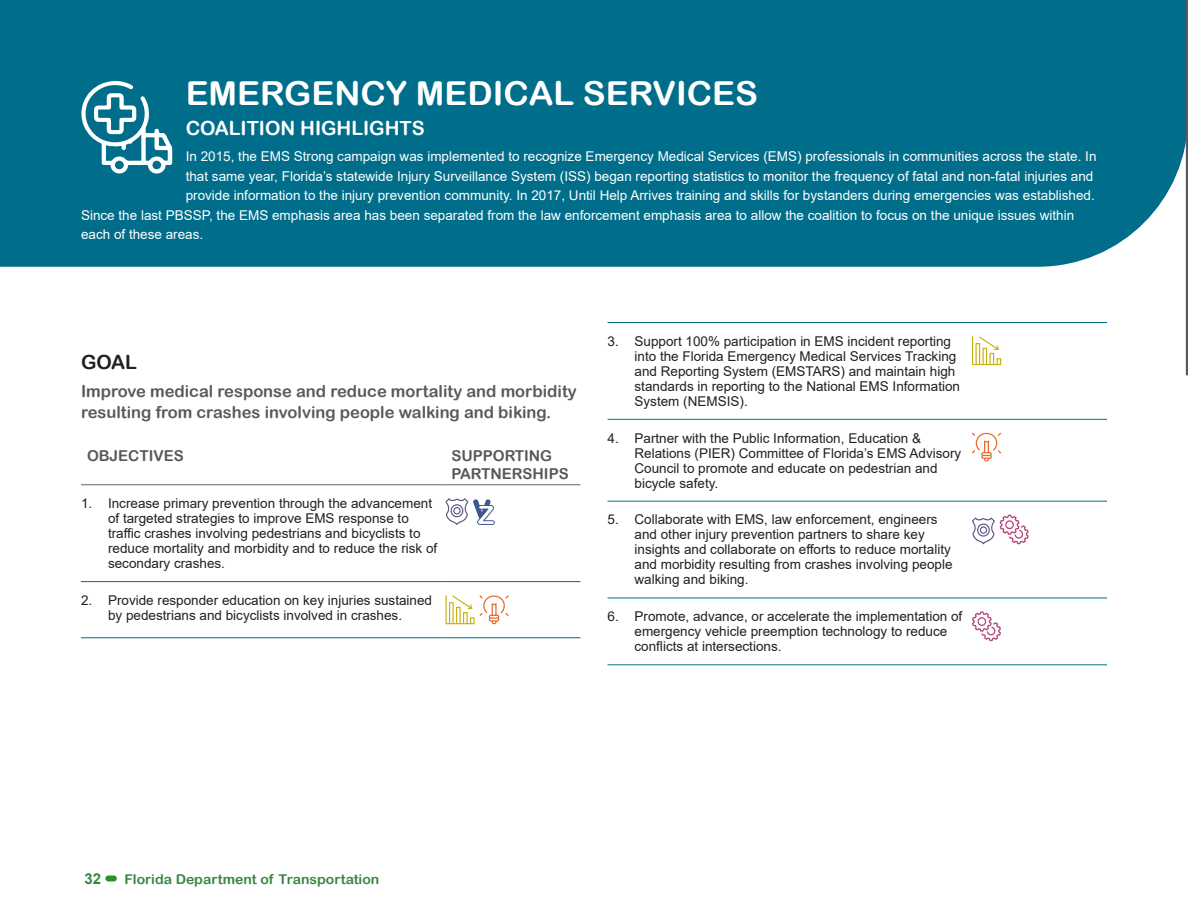
<style>
.page{position:relative;width:1188px;height:918px;background:#fff}
.page>*{position:absolute;margin:0;border:0;box-sizing:border-box;transform-origin:0 0}
.Heading_1{font:33px "Arial Rounded MT Bold";color:#fff;scale:1.04 1}
.Heading_2{font:19.5px "Arial Rounded MT Bold";color:#fff}
.Heading_2-2{font:19.5px "Arial Rounded MT Bold";color:#231f20}
.Goal{font:16.5px/21px "Arial Rounded MT Bold";color:#595a5c}
.Heading_3{font:15px/18px "Arial Rounded MT Bold";color:#57585a}
.t1{font:700 15px "Arial";color:#398644}
.t2{font:13.5px/15px "Arial";color:#231f20}
.t3{font:13.5px "Arial";color:#fff}
.t4{font:13.5px "Arial Rounded MT Bold";color:#398644;scale:1.04 1}
</style>
<div class="page">
<div style="left:0;top:0;width:1186px;height:267px;background:#006e8b"></div>
<svg style="left:81px;top:81px;width:91px;height:93px"></svg>
<hr style="left:81px;top:581px;width:365px;height:1px;background:#006e8b">
<hr style="left:446px;top:581px;width:134px;height:1px;background:#006e8b">
<hr style="left:81px;top:637px;width:365px;height:1px;background:#006e8b">
<hr style="left:446px;top:637px;width:134px;height:1px;background:#006e8b">
<hr style="left:81px;top:484px;width:365px;height:1px;background:#636366">
<hr style="left:446px;top:484px;width:134px;height:1px;background:#636366">
<svg style="left:445px;top:498px;width:50px;height:27px"></svg>
<svg style="left:445px;top:595px;width:64px;height:30px"></svg>
<hr style="left:608px;top:322px;width:364px;height:1px;background:#006e8b">
<hr style="left:972px;top:322px;width:135px;height:1px;background:#006e8b">
<hr style="left:608px;top:419px;width:364px;height:1px;background:#006e8b">
<hr style="left:972px;top:419px;width:135px;height:1px;background:#006e8b">
<hr style="left:608px;top:501px;width:364px;height:1px;background:#006e8b">
<hr style="left:972px;top:501px;width:135px;height:1px;background:#006e8b">
<hr style="left:608px;top:598px;width:364px;height:1px;background:#006e8b">
<hr style="left:972px;top:598px;width:135px;height:1px;background:#006e8b">
<hr style="left:608px;top:664px;width:364px;height:1px;background:#006e8b">
<hr style="left:972px;top:664px;width:135px;height:1px;background:#006e8b">
<svg style="left:972px;top:336px;width:29px;height:29px"></svg>
<svg style="left:972px;top:433px;width:29px;height:29px"></svg>
<svg style="left:972px;top:515px;width:57px;height:29px"></svg>
<svg style="left:972px;top:611px;width:29px;height:30px"></svg>
<svg style="left:1186px;top:0;width:2px;height:375px"></svg>
<svg style="left:108px;top:875px;width:6px;height:6px"></svg>
<p class="Heading_1" style="left:186px;top:74px;width:552px">EMERGENCY MEDICAL SERVICES</p>
<p class="Heading_2" style="left:186px;top:117px;width:240px">COALITION HIGHLIGHTS</p>
<p class="t3" style="left:186px;top:147px;width:912px">In 2015, the EMS Strong campaign was implemented to recognize Emergency Medical Services (EMS) professionals in communities across the state. In</p>
<p class="t3" style="left:186px;top:167px;width:909px">that same year, Florida’s statewide Injury Surveillance System (ISS) began reporting statistics to monitor the frequency of fatal and non-fatal injuries and</p>
<p class="t3" style="left:186px;top:186px;width:911px">provide information to the injury prevention community. In 2017, Until Help Arrives training and skills for bystanders during emergencies was established.</p>
<p class="t3" style="left:81px;top:206px;width:995px">Since the last PBSSP, the EMS emphasis area has been separated from the law enforcement emphasis area to allow the coalition to focus on the unique issues within</p>
<p class="t3" style="left:81px;top:225px;width:124px">each of these areas.</p>
<p class="Heading_2-2" style="left:81px;top:350px;width:57px">GOAL</p>
<p class="Goal" style="left:81px;top:380px;width:497px">Improve medical response and reduce mortality and morbidity resulting from crashes involving people walking and biking.</p>
<p class="Heading_3" style="left:87px;top:446px;width:98px">OBJECTIVES</p>
<p class="Heading_3" style="left:452px;top:446px;width:119px">SUPPORTING<br>PARTNERSHIPS</p>
<p class="t2" style="left:108px;top:496px;width:331px;text-indent:-27px">1. Increase primary prevention through the advancement of targeted strategies to improve EMS response to traffic crashes involving pedestrians and bicyclists to reduce mortality and morbidity and to reduce the risk of secondary crashes.</p>
<p class="t2" style="left:81px;top:593px;width:353px;text-align:center">2. Provide responder education on key injuries sustained by pedestrians and bicyclists involved in crashes.</p>
<p class="t2" style="left:634px;top:333px;width:327px;text-indent:-27px">3. Support 100% participation in EMS incident reporting into the Florida Emergency Medical Services Tracking and Reporting System (EMSTARS) and maintain high standards in reporting to the National EMS Information System (NEMSIS).</p>
<p class="t2" style="left:634px;top:430px;width:328px;text-indent:-27px">4. Partner with the Public Information, Education &amp; Relations (PIER) Committee of Florida’s EMS Advisory Council to promote and educate on pedestrian and bicycle safety.</p>
<p class="t2" style="left:634px;top:512px;width:320px;text-indent:-27px">5. Collaborate with EMS, law enforcement, engineers and other injury prevention partners to share key insights and collaborate on efforts to reduce mortality and morbidity resulting from crashes involving people walking and biking.</p>
<p class="t2" style="left:634px;top:609px;width:329px;text-indent:-27px">6. Promote, advance, or accelerate the implementation of emergency vehicle preemption technology to reduce conflicts at intersections.</p>
<p class="t1" style="left:85px;top:868px;width:18px">32</p>
<p class="t4" style="left:125px;top:871px;width:247px">Florida Department of Transportation</p>
</div>
